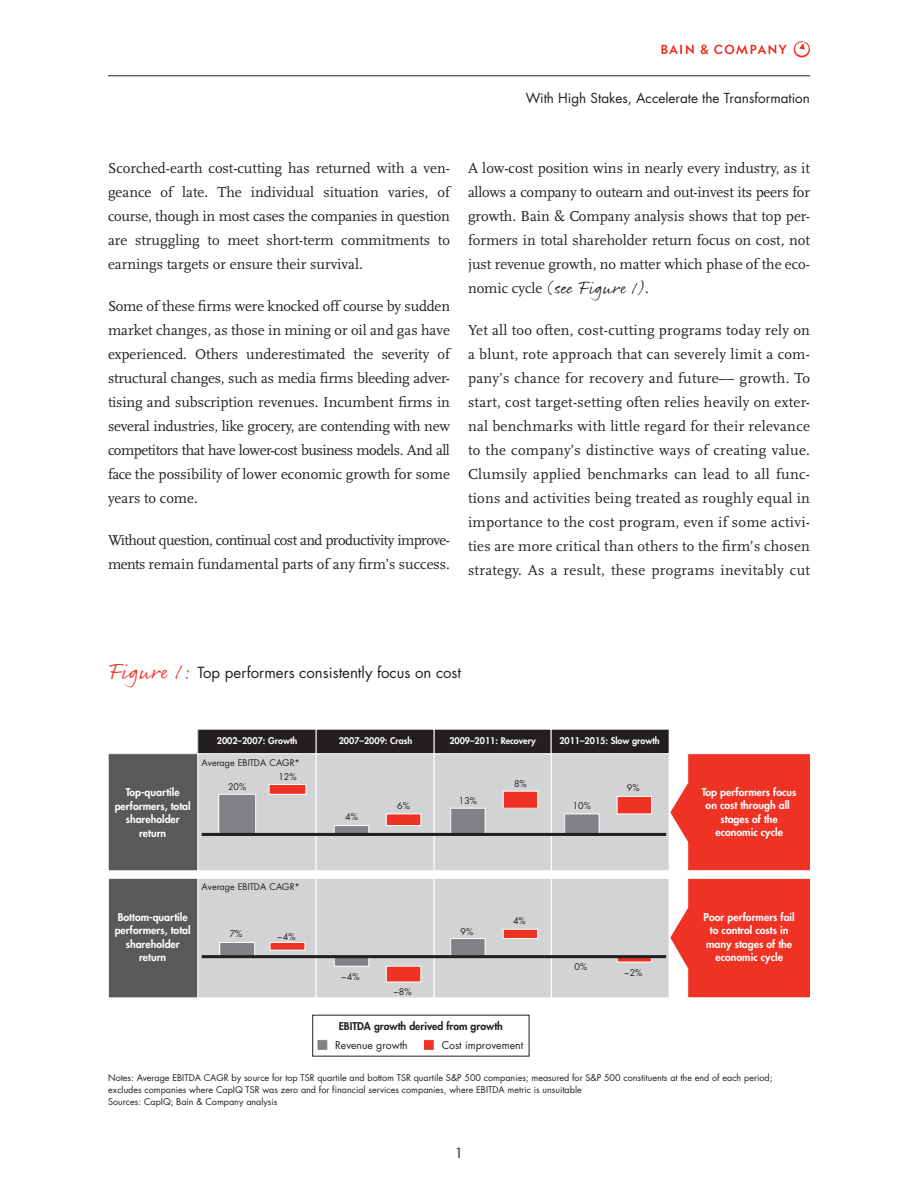
<style>
.page{position:relative;width:918px;height:1188px;background:#fff}
.page>*{position:absolute;margin:0;border:0;box-sizing:border-box;transform-origin:0 0}
.t1{font:18px "Rollerscript Rough";color:#231f20}
.t2{font:15px/24px "Scala";color:#231f20;text-align:justify}
.t3{font:15px/24px "Scala";letter-spacing:-.035em;color:#231f20}
.t4{font:15px "Futura";color:#231f20}
.t5{font:13.5px "Futura";color:#231f20}
.t6{font:800 10.5px/13.5px "Futura";color:#fff;text-align:center}
.t7{font:800 10.5px "Futura";color:#231f20}
.t8{font:10.5px "Futura";color:#231f20}
.t9{font:9px/12px "Futura";color:#231f20}
.t10{font:800 9px "Futura";color:#fff}
.s1{font-family:"Scala";font-size:15px}
.s2{font-family:"Rollerscript Rough";font-size:22.5px;color:#ee3224}
</style>
<div class="page">
<hr style="left:108px;top:76px;width:702px;height:1px;background:#231f20">
<svg style="left:662px;top:45px;width:32px;height:9px"></svg>
<svg style="left:701px;top:45px;width:86px;height:9px"></svg>
<svg style="left:794px;top:41px;width:16px;height:17px"></svg>
<div style="left:551px;top:754px;width:118px;height:117px;background:#d1d3d4"></div>
<div style="left:551px;top:753px;width:118px;height:118px;border:1px solid #fff"></div>
<div style="left:198px;top:754px;width:118px;height:117px;background:#d1d3d4"></div>
<div style="left:198px;top:753px;width:118px;height:118px;border:1px solid #fff"></div>
<div style="left:316px;top:754px;width:118px;height:117px;background:#d1d3d4"></div>
<div style="left:316px;top:753px;width:118px;height:118px;border:1px solid #fff"></div>
<div style="left:434px;top:754px;width:117px;height:117px;background:#d1d3d4"></div>
<div style="left:434px;top:753px;width:117px;height:118px;border:1px solid #fff"></div>
<div style="left:551px;top:878px;width:118px;height:120px;background:#d1d3d4"></div>
<div style="left:551px;top:878px;width:118px;height:120px;border:1px solid #fff"></div>
<div style="left:198px;top:878px;width:118px;height:120px;background:#d1d3d4"></div>
<div style="left:198px;top:878px;width:118px;height:120px;border:1px solid #fff"></div>
<div style="left:316px;top:878px;width:118px;height:120px;background:#d1d3d4"></div>
<div style="left:316px;top:878px;width:118px;height:120px;border:1px solid #fff"></div>
<div style="left:434px;top:878px;width:117px;height:120px;background:#d1d3d4"></div>
<div style="left:434px;top:878px;width:117px;height:120px;border:1px solid #fff"></div>
<div style="left:108px;top:754px;width:90px;height:117px;background:#58595b"></div>
<div style="left:108px;top:753px;width:90px;height:118px;border:1px solid #fff"></div>
<svg style="left:670px;top:878px;width:140px;height:120px;background:#f04a3e"></svg>
<div style="left:108px;top:878px;width:90px;height:120px;background:#58595b"></div>
<div style="left:108px;top:878px;width:90px;height:120px;border:1px solid #fff"></div>
<svg style="left:670px;top:753px;width:140px;height:118px;background:#f04b3f"></svg>
<div style="left:220px;top:942px;width:35px;height:15px;background:#808285"></div>
<div style="left:220px;top:942px;width:35px;height:15px;border:1px solid #fff"></div>
<div style="left:270px;top:942px;width:35px;height:8px;background:#ee3224"></div>
<div style="left:270px;top:942px;width:35px;height:8px;border:1px solid #fff"></div>
<div style="left:334px;top:957px;width:35px;height:9px;background:#808285"></div>
<div style="left:386px;top:966px;width:35px;height:16px;background:#ee3224"></div>
<div style="left:451px;top:939px;width:34px;height:18px;background:#808285"></div>
<div style="left:451px;top:938px;width:34px;height:19px;border:1px solid #fff"></div>
<div style="left:503px;top:929px;width:35px;height:10px;background:#ee3224"></div>
<div style="left:503px;top:929px;width:35px;height:10px;border:1px solid #fff"></div>
<svg style="left:617px;top:957px;width:35px;height:5px"></svg>
<div style="left:219px;top:794px;width:37px;height:41px;background:#808285"></div>
<div style="left:219px;top:794px;width:37px;height:42px;border:1px solid #fff"></div>
<div style="left:269px;top:784px;width:37px;height:10px;background:#ee3224"></div>
<div style="left:269px;top:784px;width:37px;height:10px;border:1px solid #fff"></div>
<div style="left:334px;top:826px;width:35px;height:8px;background:#808285"></div>
<div style="left:334px;top:825px;width:35px;height:10px;border:1px solid #fff"></div>
<div style="left:386px;top:814px;width:35px;height:12px;background:#ee3224"></div>
<div style="left:386px;top:814px;width:35px;height:12px;border:1px solid #fff"></div>
<div style="left:451px;top:808px;width:34px;height:26px;background:#808285"></div>
<div style="left:451px;top:808px;width:34px;height:27px;border:1px solid #fff"></div>
<div style="left:503px;top:791px;width:35px;height:17px;background:#ee3224"></div>
<div style="left:503px;top:791px;width:35px;height:17px;border:1px solid #fff"></div>
<div style="left:565px;top:814px;width:34px;height:20px;background:#808285"></div>
<div style="left:564px;top:814px;width:35px;height:21px;border:1px solid #fff"></div>
<div style="left:617px;top:796px;width:35px;height:18px;background:#ee3224"></div>
<div style="left:617px;top:796px;width:35px;height:18px;border:1px solid #fff"></div>
<hr style="left:203px;top:833px;width:462px;height:3px;background:#231f20">
<hr style="left:203px;top:955px;width:462px;height:3px;background:#231f20">
<div style="left:198px;top:729px;width:118px;height:25px;background:#231f20"></div>
<div style="left:198px;top:729px;width:118px;height:25px;border:1px solid #fff"></div>
<div style="left:316px;top:729px;width:118px;height:25px;background:#231f20"></div>
<div style="left:316px;top:729px;width:118px;height:25px;border:1px solid #fff"></div>
<div style="left:434px;top:729px;width:117px;height:25px;background:#231f20"></div>
<div style="left:434px;top:729px;width:117px;height:25px;border:1px solid #fff"></div>
<div style="left:551px;top:729px;width:118px;height:25px;background:#231f20"></div>
<div style="left:551px;top:729px;width:118px;height:25px;border:1px solid #fff"></div>
<div style="left:317px;top:1040px;width:11px;height:10px;background:#808285"></div>
<div style="left:317px;top:1039px;width:11px;height:12px;border:1px solid #fff"></div>
<div style="left:423px;top:1040px;width:11px;height:10px;background:#ee3224"></div>
<div style="left:423px;top:1039px;width:11px;height:12px;border:1px solid #fff"></div>
<p class="t5" style="left:526px;top:92px;width:286px">With High Stakes, Accelerate the Transformation</p>
<p class="t2" style="left:108px;top:157px;width:344px">Scorched-earth cost-cutting has returned with a ven&shy;geance of late. The individual situation varies, of course, though in most cases the companies in question are struggling to meet short-term commitments to earnings targets or ensure their survival.</p>
<p class="t2" style="left:108px;top:295px;width:344px">Some of these firms were knocked off course by sudden market changes, as those in mining or oil and gas have experienced. Others underestimated the severity of structural changes, such as media firms bleeding adver&shy;tising and subscription revenues. Incumbent firms in several industries, like grocery, are contending with new competitors that have lower-cost business models. And all face the possibility of lower economic growth for some years to come.</p>
<p class="t3" style="left:108px;top:529px;width:344px">Without question, continual cost and productivity improve&shy;ments remain fundamental parts of any firm’s success.</p>
<p class="t2" style="left:468px;top:157px;width:344px">A low-cost position wins in nearly every industry, as it allows a company to outearn and out-invest its peers for growth. Bain &amp; Company analysis shows that top per&shy;formers in total shareholder return focus on cost, not just revenue growth, no matter which phase of the eco-</p>
<p class="t1" style="left:468px;top:276px;width:182px"><span class="s1">nomic cycle</span> (see Figure 1)<span class="s1">.</span></p>
<p class="t2" style="left:468px;top:319px;width:344px">Yet all too often, cost-cutting programs today rely on a blunt, rote approach that can severely limit a com&shy;pany’s chance for recovery and future–– growth. To start, cost target-setting often relies heavily on exter&shy;nal benchmarks with little regard for their relevance to the company’s distinctive ways of creating value.<br>Clumsily applied benchmarks can lead to all func&shy;tions and activities being treated as roughly equal in importance to the cost program, even if some activi&shy;ties are more critical than others to the firm’s chosen strategy. As a result, these programs inevitably cut</p>
<p class="t4" style="left:108px;top:665px;width:355px"><span class="s2">Figure 1:</span> Top performers consistently focus on cost</p>
<p class="t10" style="left:217px;top:736px;width:82px">2002–2007: Growth</p>
<p class="t10" style="left:339px;top:736px;width:75px">2007–2009: Crash</p>
<p class="t10" style="left:449px;top:736px;width:88px">2009–2011: Recovery</p>
<p class="t10" style="left:559px;top:736px;width:102px">2011–2015: Slow growth</p>
<p class="t6" style="left:115px;top:787px;width:77px">Top-quartile performers, total shareholder return</p>
<p class="t9" style="left:202px;top:757px;width:100px">Average EBITDA CAGR*</p>
<p class="t9" style="left:228px;top:782px;width:20px">20%</p>
<p class="t9" style="left:278px;top:772px;width:20px">12%</p>
<p class="t6" style="left:115px;top:911px;width:77px">Bottom-quartile performers, total shareholder return</p>
<p class="t9" style="left:202px;top:882px;width:100px">Average EBITDA CAGR*</p>
<p class="t9" style="left:230px;top:928px;width:14px">7%</p>
<p class="t9" style="left:277px;top:931px;width:20px">−4%</p>
<p class="t9" style="left:345px;top:811px;width:14px">4%</p>
<p class="t9" style="left:397px;top:800px;width:14px">6%</p>
<p class="t9" style="left:341px;top:972px;width:20px">−4%</p>
<p class="t9" style="left:393px;top:986px;width:20px">−8%</p>
<p class="t9" style="left:459px;top:796px;width:20px">13%</p>
<p class="t9" style="left:514px;top:779px;width:14px">8%</p>
<p class="t9" style="left:461px;top:926px;width:14px">9%</p>
<p class="t9" style="left:513px;top:915px;width:14px">4%</p>
<p class="t9" style="left:573px;top:800px;width:20px">10%</p>
<p class="t9" style="left:627px;top:782px;width:14px">9%</p>
<p class="t9" style="left:574px;top:961px;width:14px">0%</p>
<p class="t9" style="left:624px;top:967px;width:20px">−2%</p>
<p class="t6" style="left:702px;top:786px;width:96px">Top performers focus on cost through all stages of the economic cycle</p>
<p class="t6" style="left:704px;top:911px;width:93px">Poor performers fail to control costs in many stages of the economic cycle</p>
<p class="t7" style="left:339px;top:1021px;width:166px">EBITDA growth derived from growth</p>
<p class="t8" style="left:442px;top:1040px;width:83px">Cost improvement</p>
<p class="t9" style="left:108px;top:1072px;width:666px">Notes: Average EBITDA CAGR by source for top TSR quartile and bottom TSR quartile S&amp;P 500 companies; measured for S&amp;P 500 constituents at the end of each period; excludes companies where CapIQ TSR was zero and for financial services companies, where EBITDA metric is unsuitable<br>Sources: CapIQ; Bain &amp; Company analysis</p>
<p class="t8" style="left:335px;top:1040px;width:74px">Revenue growth</p>
<p class="t5" style="left:455px;top:1147px;width:10px">1</p>
</div>
